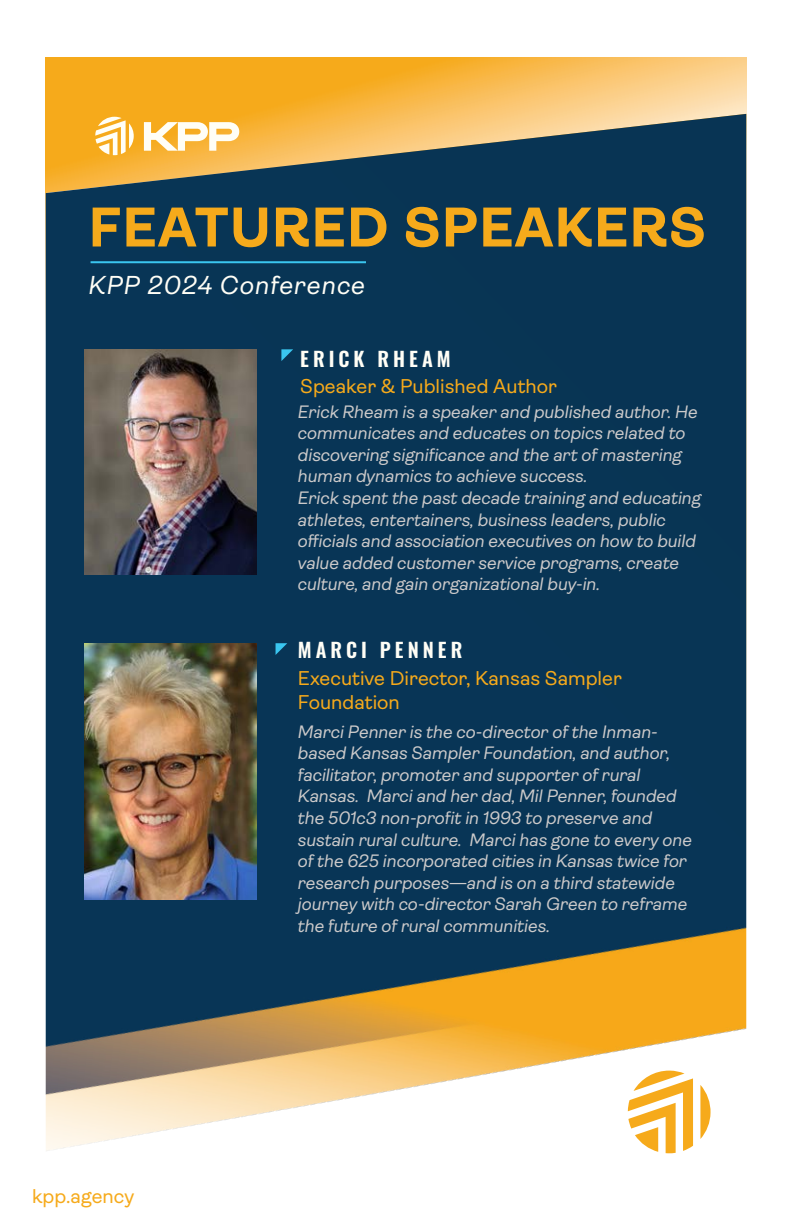
<style>
.page{position:relative;width:792px;height:1224px;background:#fff}
.page>*{position:absolute;margin:0;border:0;box-sizing:border-box;transform-origin:0 0}
.t1{font:700 56px "Ambit";letter-spacing:.02em;color:#f6aa1b}
.t2{font:italic 26px "Ambit";letter-spacing:.04em;color:#fffef6}
.t3{font:20px/24px "Ambit";color:#f6aa1b}
.t4{font:600 20px "Oswald";letter-spacing:.2em;color:#fffef6}
.t5{font:italic 18px/21.6px "Ambit";color:#cccaca}
</style>
<div class="page">
<svg style="left:46px;top:57px;width:700px;height:57px;background:#f8b845"></svg>
<img style="left:46px;top:114px;width:700px;height:1040px">
<svg style="left:281px;top:349px;width:12px;height:12px"></svg>
<svg style="left:276px;top:643px;width:11px;height:12px"></svg>
<svg style="left:95px;top:117px;width:39px;height:38px"></svg>
<svg style="left:144px;top:122px;width:95px;height:29px"></svg>
<svg style="left:628px;top:1071px;width:83px;height:82px"></svg>
<hr style="left:91px;top:261px;width:275px;height:2px;background:#3ac6f0">
<img style="left:85px;top:349px;width:172px;height:226px">
<img style="left:85px;top:643px;width:172px;height:256px">
<p class="t1" style="left:89px;top:196px;width:619px">FEATURED SPEAKERS</p>
<p class="t2" style="left:89px;top:271px;width:278px">KPP 2024 Conference</p>
<p class="t4" style="left:300px;top:348px;width:152px">ERICK RHEAM</p>
<p class="t3" style="left:300px;top:374px;width:258px">Speaker &amp; Published Author</p>
<p class="t5" style="left:298px;top:401px;width:401px">Erick Rheam is a speaker and published author. He communicates and educates on topics related to</p>
<p class="t5" style="left:298px;top:444px;width:386px">discovering significance and the art of mastering human dynamics to achieve success.</p>
<p class="t5" style="left:298px;top:487px;width:405px">Erick spent the past decade training and educating athletes, entertainers, business leaders, public officials and association executives on how to build value added customer service programs, create culture, and gain organizational buy-in.</p>
<p class="t4" style="left:298px;top:640px;width:166px">MARCI PENNER</p>
<p class="t3" style="left:298px;top:667px;width:325px">Executive Director, Kansas Sampler<br>Foundation</p>
<p class="t3" style="left:32px;top:1184px;width:104px">kpp.agency</p>
<p class="t5" style="left:298px;top:721px;width:396px">Marci Penner is the co-director of the Inman&shy;based Kansas Sampler Foundation, and author, facilitator, promoter and supporter of rural Kansas. Marci and her dad, Mil Penner, founded the 501c3 non-profit in 1993 to preserve and sustain rural culture. Marci has gone to every one of the 625 incorporated cities in Kansas twice for research purposes—and is on a third statewide journey with co-director Sarah Green to reframe the future of rural communities.</p>
</div>
